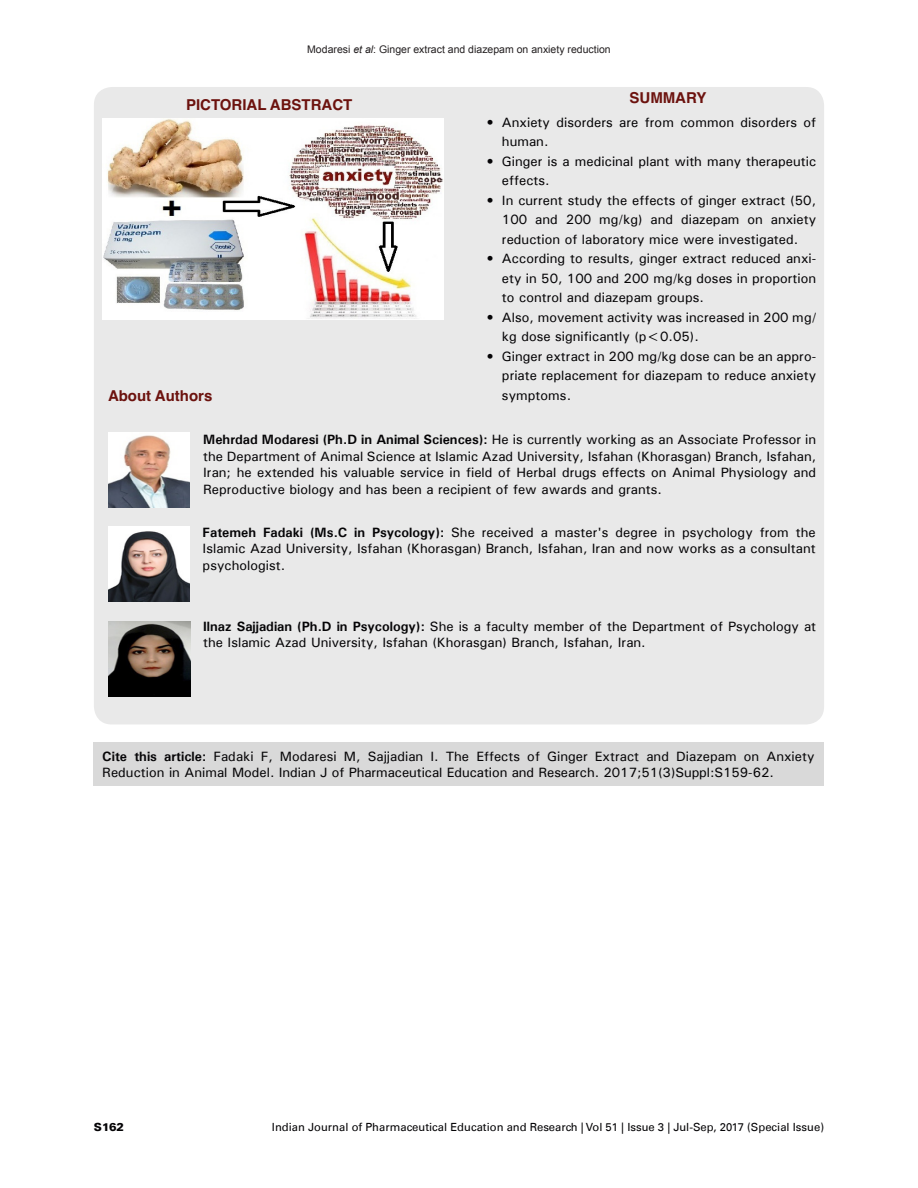
<style>
.page{position:relative;width:918px;height:1188px;background:#fff}
.page>*{position:absolute;margin:0;border:0;box-sizing:border-box;transform-origin:0 0}
.t1{font:700 15px "Helvetica";color:#6c120e}
.Abstract_text{font:500 13.5px/19.5px "Univers";color:#050406}
.t2{font:11.25px "Univers LT";color:#050406}
.t3{font:900 11.25px "Univers LT";color:#050406}
.t4{font:10.5px "Arial";color:#231f20}
.s1{font-style:italic}
.s2{font-weight:700}
</style>
<div class="page">
<div style="left:93px;top:742px;width:731px;height:44px;background:#d9d9d9"></div>
<div style="left:94px;top:87px;width:730px;height:637px;background:#e9e9e9;border-radius:18px"></div>
<img style="left:108px;top:433px;width:81px;height:75px">
<img style="left:103px;top:118px;width:340px;height:201px">
<img style="left:109px;top:527px;width:81px;height:75px">
<img style="left:109px;top:621px;width:81px;height:75px">
<p class="t4" style="left:307px;top:42px;width:305px">Modaresi <span class="s1">et al</span>: Ginger extract and diazepam on anxiety reduction</p>
<h2 class="t1" style="left:629px;top:85px;width:78px">SUMMARY</h2>
<p class="Abstract_text" style="left:502px;top:112px;width:316px;text-indent:-15px">• Anxiety disorders are from common disorders of human.</p>
<p class="Abstract_text" style="left:502px;top:151px;width:316px;text-indent:-15px">• Ginger is a medicinal plant with many therapeutic effects.</p>
<p class="Abstract_text" style="left:502px;top:190px;width:316px;text-align:justify;text-indent:-15px">• In current study the effects of ginger extract (50, 100 and 200 mg/kg) and diazepam on anxiety reduction of laboratory mice were investigated.</p>
<p class="Abstract_text" style="left:502px;top:249px;width:316px;text-align:justify;text-indent:-15px">• According to results, ginger extract reduced anxi&shy;ety in 50, 100 and 200 mg/kg doses in proportion to control and diazepam groups.</p>
<p class="Abstract_text" style="left:502px;top:307px;width:316px;text-indent:-15px">• Also, movement activity was increased in 200 mg/ kg dose significantly (p&lt;0.05).</p>
<p class="Abstract_text" style="left:502px;top:346px;width:316px;text-align:justify;text-indent:-15px">• Ginger extract in 200 mg/kg dose can be an appro&shy;priate replacement for diazepam to reduce anxiety symptoms.</p>
<p class="Abstract_text" style="left:203px;top:431px;width:615px;line-height:16.5px;text-align:justify"><span class="s2">Mehrdad Modaresi (Ph.D in Animal Sciences):</span> He is currently working as an Associate Professor in the Department of Animal Science at Islamic Azad University, Isfahan (Khorasgan) Branch, Isfahan, Iran; he extended his valuable service in field of Herbal drugs effects on Animal Physiology and Reproductive biology and has been a recipient of few awards and grants.</p>
<p class="Abstract_text" style="left:203px;top:524px;width:615px;line-height:16.5px;text-align:justify"><span class="s2">Fatemeh Fadaki (Ms.C in Psycology):</span> She received a master's degree in psychology from the Islamic Azad University, Isfahan (Khorasgan) Branch, Isfahan, Iran and now works as a consultant psychologist.</p>
<h2 class="t1" style="left:186px;top:91px;width:168px">PICTORIAL ABSTRACT</h2>
<h2 class="t1" style="left:108px;top:382px;width:106px">About Authors</h2>
<p class="Abstract_text" style="left:203px;top:618px;width:615px;line-height:16.5px"><span class="s2">Ilnaz Sajjadian (Ph.D in Psycology):</span> She is a faculty member of the Department of Psychology at the Islamic Azad University, Isfahan (Khorasgan) Branch, Isfahan, Iran.</p>
<p class="Abstract_text" style="left:102px;top:748px;width:714px;line-height:16.5px"><span class="s2">Cite this article:</span> Fadaki F, Modaresi M, Sajjadian I. The Effects of Ginger Extract and Diazepam on Anxiety<br>Reduction in Animal Model. Indian J of Pharmaceutical Education and Research. 2017;51(3)Suppl:S159-62.</p>
<p class="t3" style="left:94px;top:1120px;width:32px">S162</p>
<p class="t2" style="left:272px;top:1120px;width:554px">Indian Journal of Pharmaceutical Education and Research | Vol 51 | Issue 3 | Jul-Sep, 2017 (Special Issue)</p>
</div>
